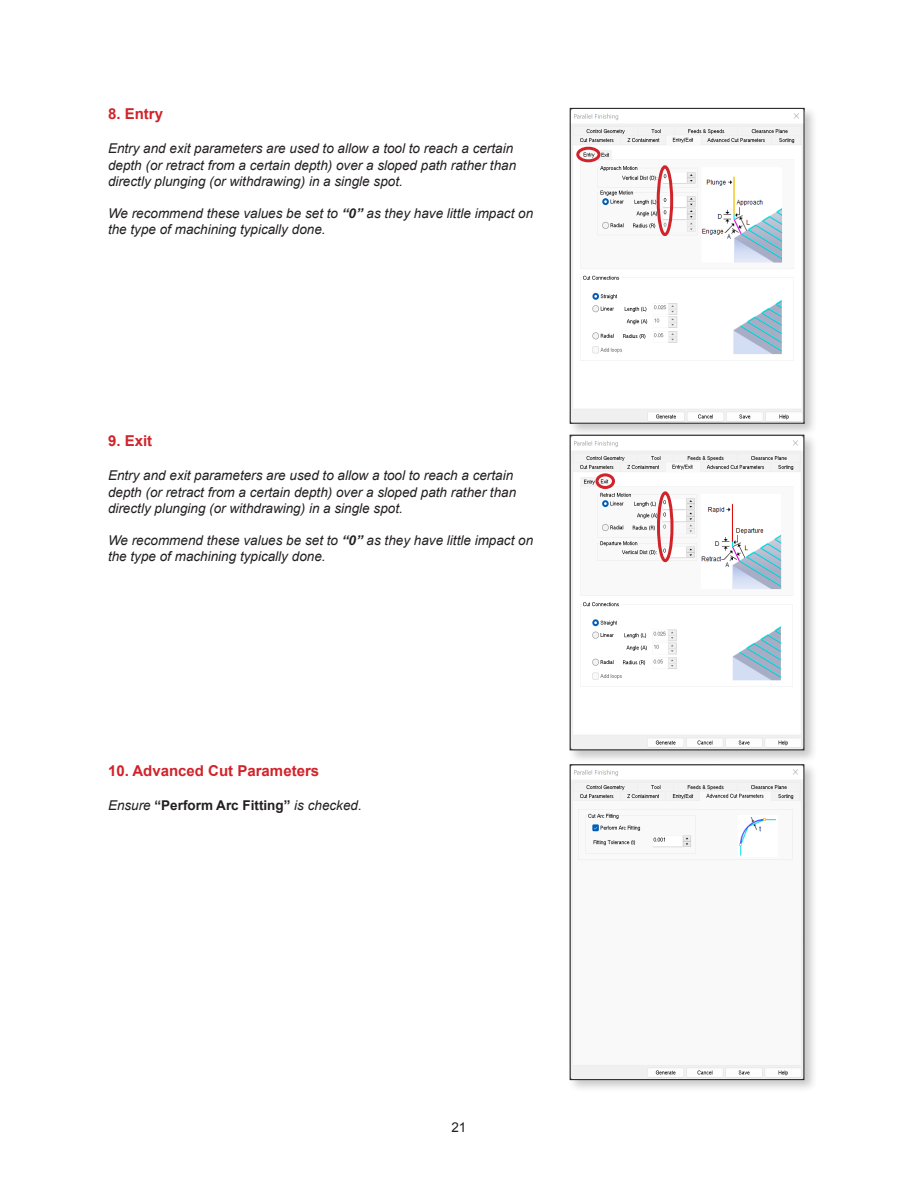
<style>
.page{position:relative;width:918px;height:1188px;background:#fff}
.page>*{position:absolute;margin:0;border:0;box-sizing:border-box;transform-origin:0 0}
.t1{font:700 15px "Arial";color:#d1232a}
.t2{font:italic 13.5px/16.2px "Arial";color:#231f20}
.t3{font:700 13.5px "Arial";color:#231f20}
.t4{font:13.5px "Arial";color:#231f20}
.s1{font-weight:700}
.s2{font-weight:400;font-style:italic}
</style>
<div class="page">
<div style="left:567px;top:432px;width:251px;height:332px;background:#231f20;opacity:.25"></div>
<img style="left:572px;top:437px;width:230px;height:311px">
<div style="left:567px;top:762px;width:251px;height:332px;background:#231f20;opacity:.25"></div>
<img style="left:572px;top:766px;width:230px;height:312px">
<div style="left:570px;top:764px;width:234px;height:316px;border:1px solid #231f20"></div>
<div style="left:567px;top:105px;width:251px;height:332px;background:#231f20;opacity:.25"></div>
<img style="left:572px;top:110px;width:230px;height:312px">
<div style="left:570px;top:108px;width:234px;height:316px;border:1px solid #231f20"></div>
<div style="left:576px;top:147px;width:25px;height:15px;border:3px solid #d1232a;border-radius:50%"></div>
<div style="left:657px;top:165px;width:16px;height:71px;border:3px solid #d1232a;border-radius:50%"></div>
<div style="left:596px;top:473px;width:19px;height:16px;border:3px solid #d1232a;border-radius:50%"></div>
<div style="left:657px;top:491px;width:17px;height:71px;border:3px solid #d1232a;border-radius:50%"></div>
<p class="t1" style="left:108px;top:104px;width:57px">8. Entry</p>
<p class="t2" style="left:108px;top:141px;width:410px">Entry and exit parameters are used to allow a tool to reach a certain depth (or retract from a certain depth) over a sloped path rather than directly plunging (or withdrawing) in a single spot.</p>
<p class="t2" style="left:108px;top:206px;width:427px">We recommend these values be set to <span class="s1">“0”</span> as they have little impact on the type of machining typically done.</p>
<p class="t1" style="left:108px;top:431px;width:46px">9. Exit</p>
<p class="t2" style="left:108px;top:468px;width:410px">Entry and exit parameters are used to allow a tool to reach a certain depth (or retract from a certain depth) over a sloped path rather than directly plunging (or withdrawing) in a single spot.</p>
<p class="t2" style="left:108px;top:532px;width:427px">We recommend these values be set to <span class="s1">“0”</span> as they have little impact on the type of machining typically done.</p>
<p class="t1" style="left:108px;top:761px;width:213px">10. Advanced Cut Parameters</p>
<p class="t3" style="left:108px;top:796px;width:255px"><span class="s2">Ensure</span> “Perform Arc Fitting” <span class="s2">is checked.</span></p>
<p class="t4" style="left:451px;top:1118px;width:17px">21</p>
</div>
